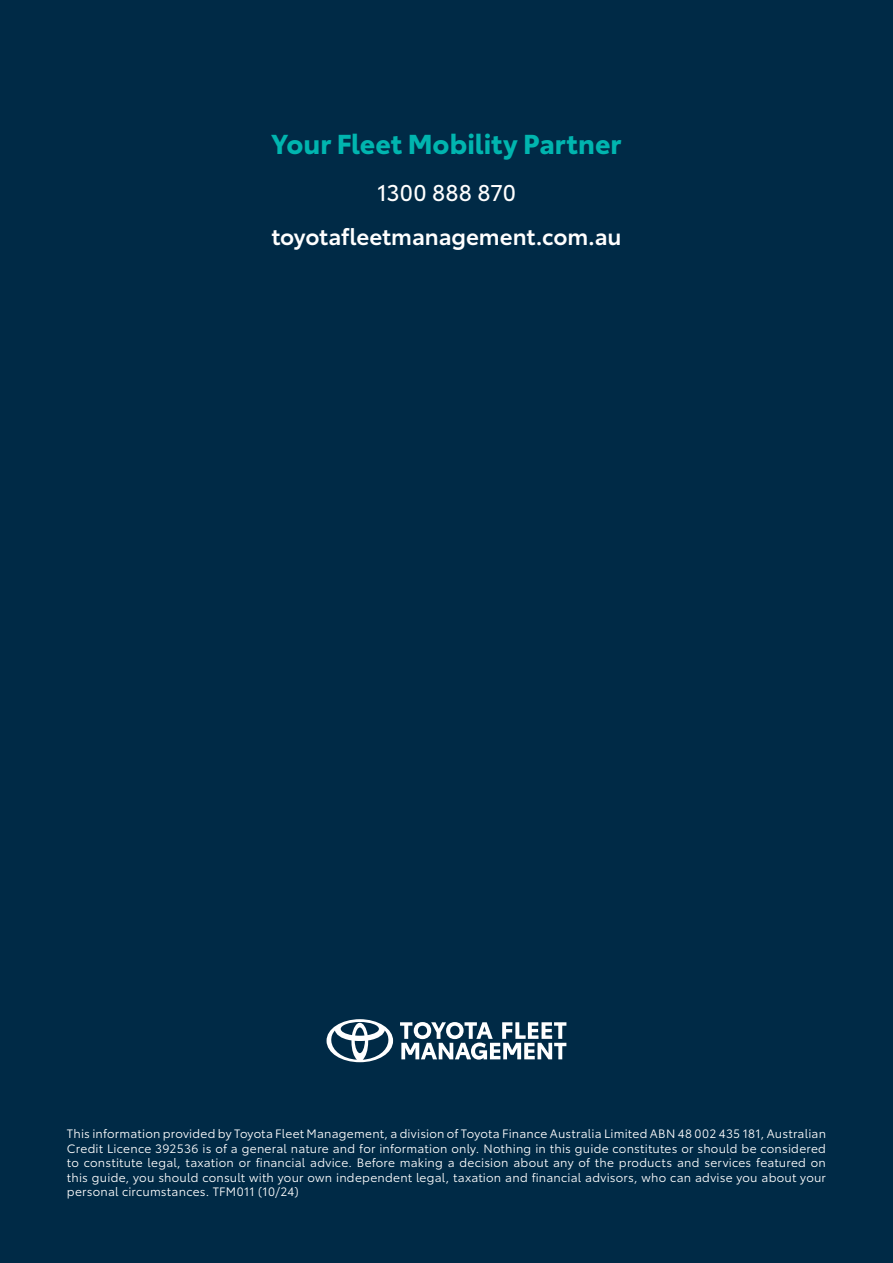
<style>
.page{position:relative;width:893px;height:1263px;background:#002a46}
.page>*{position:absolute;margin:0;border:0;box-sizing:border-box;transform-origin:0 0}
.t1{font:700 27px "Toyota Type";color:#00b5af}
.t2{font:600 22.5px "Toyota Type";letter-spacing:-.005em;color:#fff}
.t3{font:22.5px "Toyota Type";letter-spacing:.01em;color:#fff}
.t4{font:12px/14.4px "Toyota Type";letter-spacing:.015em;color:#fff;text-align:justify}
</style>
<div class="page">
<svg style="left:327px;top:1019px;width:66px;height:43px"></svg>
<svg style="left:400px;top:1022px;width:166px;height:37px"></svg>
<h1 class="t1" style="left:271px;top:123px;width:351px">Your Fleet Mobility Partner</h1>
<h2 class="t3" style="left:377px;top:176px;width:140px">1300 888 870</h2>
<h2 class="t2" style="left:271px;top:220px;width:352px">toyotafleetmanagement.com.au</h2>
<p class="t4" style="left:67px;top:1126px;width:761px">This information provided by Toyota Fleet Management, a division of Toyota Finance Australia Limited ABN 48 002 435 181, Australian Credit Licence 392536 is of a general nature and for information only. Nothing in this guide constitutes or should be considered to constitute legal, taxation or financial advice. Before making a decision about any of the products and services featured on this guide, you should consult with your own independent legal, taxation and financial advisors, who can advise you about your personal circumstances. TFM011 (10/24)</p>
</div>
